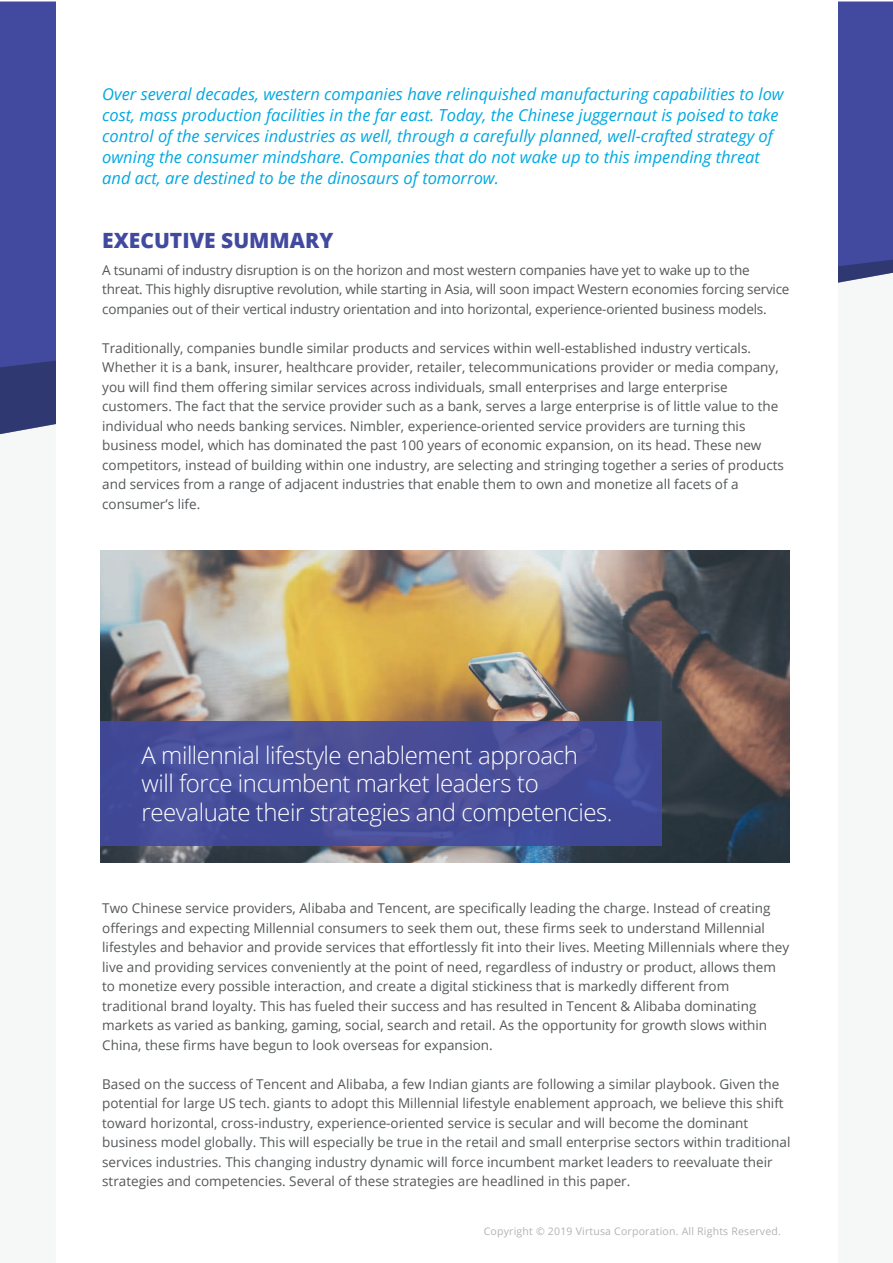
<style>
.page{position:relative;width:893px;height:1263px;background:#fff}
.page>*{position:absolute;margin:0;border:0;box-sizing:border-box;transform-origin:0 0}
.t1{font:300 24px/28.8px "Open Sans";letter-spacing:-.02em;color:#fff}
.t2{font:800 21px "Open Sans";color:#424a9f}
.t3{font:italic 16.5px/21px "Open Sans";color:#00a8e1}
.t4{font:13.5px/19.5px "Open Sans";color:#545759}
.t5{font:10.5px "Open Sans";letter-spacing:.02em;color:#b3b3b3}
</style>
<div class="page">
<div style="left:0;top:69px;width:893px;height:1194px;background:#f6f7f7"></div>
<div style="left:0;top:2px;width:893px;height:258px;background:#424a9f"></div>
<svg style="left:0;top:260px;width:893px;height:174px"></svg>
<div style="left:56px;top:0;width:781px;height:1263px;background:#fff"></div>
<img style="left:100px;top:550px;width:690px;height:312px">
<div style="left:100px;top:721px;width:561px;height:124px;background:#474d97"></div>
<p class="t3" style="left:102px;top:83px;width:683px">Over several decades, western companies have relinquished manufacturing capabilities to low cost, mass production facilities in the far east. Today, the Chinese juggernaut is poised to take control of the services industries as well, through a carefully planned, well-crafted strategy of owning the consumer mindshare. Companies that do not wake up to this impending threat and act, are destined to be the dinosaurs of tomorrow.</p>
<h2 class="t2" style="left:102px;top:224px;width:233px">EXECUTIVE SUMMARY</h2>
<p class="t4" style="left:102px;top:260px;width:689px">A tsunami of industry disruption is on the horizon and most western companies have yet to wake up to the threat. This highly disruptive revolution, while starting in Asia, will soon impact Western economies forcing service companies out of their vertical industry orientation and into horizontal, experience-oriented business models.</p>
<p class="t4" style="left:102px;top:338px;width:683px">Traditionally, companies bundle similar products and services within well-established industry verticals.<br>Whether it is a bank, insurer, healthcare provider, retailer, telecommunications provider or media company, you will find them offering similar services across individuals, small enterprises and large enterprise customers. The fact that the service provider such as a bank, serves a large enterprise is of little value to the individual who needs banking services. Nimbler, experience-oriented service providers are turning this business model, which has dominated the past 100 years of economic expansion, on its head. These new competitors, instead of building within one industry, are selecting and stringing together a series of products and services from a range of adjacent industries that enable them to own and monetize all facets of a consumer’s life.</p>
<h1 class="t1" style="left:142px;top:740px;width:473px">A millennial lifestyle enablement approach will force incumbent market leaders to reevaluate their strategies and competencies.</h1>
<p class="t4" style="left:102px;top:898px;width:688px">Two Chinese service providers, Alibaba and Tencent, are specifically leading the charge. Instead of creating offerings and expecting Millennial consumers to seek them out, these firms seek to understand Millennial lifestyles and behavior and provide services that effortlessly fit into their lives. Meeting Millennials where they live and providing services conveniently at the point of need, regardless of industry or product, allows them to monetize every possible interaction, and create a digital stickiness that is markedly different from traditional brand loyalty. This has fueled their success and has resulted in Tencent &amp; Alibaba dominating markets as varied as banking, gaming, social, search and retail. As the opportunity for growth slows within China, these firms have begun to look overseas for expansion.</p>
<p class="t4" style="left:102px;top:1074px;width:690px">Based on the success of Tencent and Alibaba, a few Indian giants are following a similar playbook. Given the potential for large US tech. giants to adopt this Millennial lifestyle enablement approach, we believe this shift toward horizontal, cross-industry, experience-oriented service is secular and will become the dominant business model globally. This will especially be true in the retail and small enterprise sectors within traditional services industries. This changing industry dynamic will force incumbent market leaders to reevaluate their strategies and competencies. Several of these strategies are headlined in this paper.</p>
<p class="t5" style="left:484px;top:1224px;width:299px">Copyright © 2019 Virtusa Corporation. All Rights Reserved.</p>
</div>
